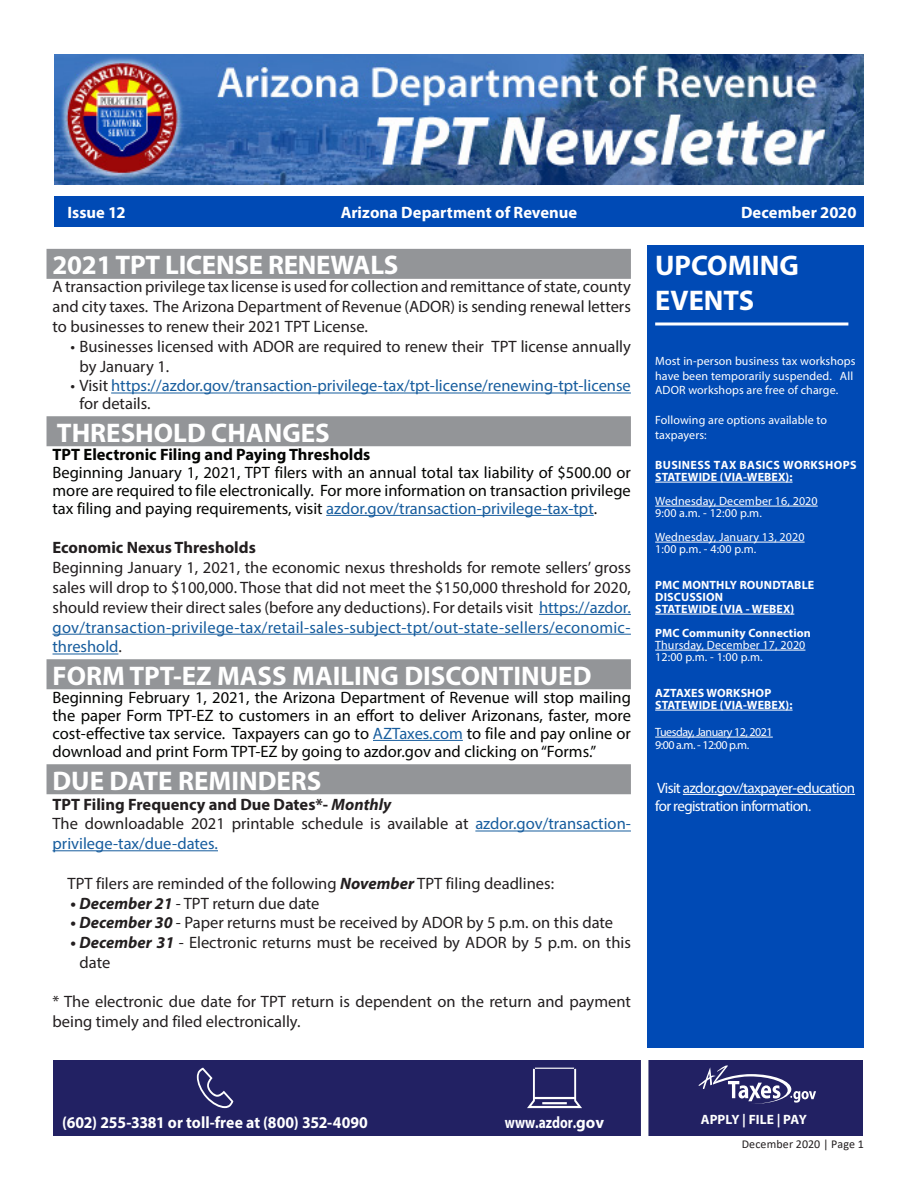
<style>
.page{position:relative;width:918px;height:1188px;background:#fff}
.page>*{position:absolute;margin:0;border:0;box-sizing:border-box;transform-origin:0 0}
.t1{font:700 28.5px "Myriad Pro";color:#fff}
.Headers{font:700 27px "Myriad Pro";color:#fff}
.t2{font:16.5px/19.8px "Myriad Pro";color:#231f20}
.t3{font:16.5px/18px "Myriad Pro";color:#040503;text-align:justify}
.t4{font:16.5px/18px "Myriad Pro";color:#175d9e}
.t5{font:700 16.5px "Myriad Pro";color:#231f20}
.t6{font:700 16.5px "Myriad Pro";color:#fff}
.t7{font:700 16.5px "Myriad Pro";color:#fff;scale:.95 1}
.t8{font:700 16.5px "Myriad Pro";color:#040503}
.t9{font:700 16.5px "Myriad Pro";color:#fff;scale:.81 1}
.t10{font:15px/18px "Myriad Pro";letter-spacing:-.04em;color:#fff}
.t11{font:700 13.5px "Myriad Pro";color:#fff}
.t12{font:12px/15px "Myriad Pro";letter-spacing:.01em;color:#fff}
.t13{font:700 12px/12px "Myriad Pro";letter-spacing:.01em;color:#fff}
.t14{font:700 12px "Myriad Pro";letter-spacing:.03em;color:#fff}
.t15{font:12px "Myriad Pro";letter-spacing:-.04em;color:#fff}
.t16{font:12px "Calibri";letter-spacing:.01em;color:#231f20}
.s1{color:#231f20}
.s2{color:#175d9e}
.s3{font-style:italic}
.s4{font-weight:700;font-style:italic}
</style>
<div class="page">
<img style="left:54px;top:54px;width:810px;height:131px">
<div style="left:53px;top:1060px;width:810px;height:76px;background:#222163"></div>
<svg style="left:527px;top:1068px;width:55px;height:40px"></svg>
<svg style="left:197px;top:1068px;width:36px;height:40px"></svg>
<svg style="left:698px;top:1065px;width:118px;height:39px"></svg>
<div style="left:641px;top:1053px;width:7px;height:89px;background:#fff"></div>
<div style="left:47px;top:249px;width:584px;height:30px;background:#939598"></div>
<hr style="left:111px;top:393px;width:520px;height:1px;background:#175d9e">
<div style="left:47px;top:416px;width:584px;height:30px;background:#939598"></div>
<hr style="left:326px;top:515px;width:268px;height:1px;background:#175d9e">
<hr style="left:539px;top:614px;width:92px;height:1px;background:#175d9e">
<hr style="left:53px;top:634px;width:578px;height:1px;background:#175d9e">
<hr style="left:53px;top:654px;width:65px;height:1px;background:#175d9e">
<div style="left:47px;top:659px;width:584px;height:30px;background:#939598"></div>
<hr style="left:373px;top:740px;width:90px;height:1px;background:#175d9e">
<div style="left:47px;top:764px;width:584px;height:30px;background:#939598"></div>
<hr style="left:475px;top:831px;width:156px;height:1px;background:#175d9e">
<hr style="left:53px;top:850px;width:165px;height:1px;background:#175d9e">
<div style="left:54px;top:196px;width:810px;height:31px;background:#004ab5"></div>
<div style="left:648px;top:245px;width:216px;height:803px;background:#004ab5"></div>
<hr style="left:655px;top:482px;width:138px;height:1px;background:#fff">
<hr style="left:655px;top:506px;width:163px;height:1px;background:#fff">
<hr style="left:655px;top:542px;width:150px;height:1px;background:#fff">
<hr style="left:655px;top:614px;width:139px;height:1px;background:#fff">
<hr style="left:655px;top:650px;width:150px;height:1px;background:#fff">
<hr style="left:655px;top:710px;width:138px;height:1px;background:#fff">
<hr style="left:655px;top:737px;width:118px;height:1px;background:#fff">
<hr style="left:683px;top:794px;width:172px;height:1px;background:#fff">
<svg style="left:655px;top:322px;width:193px;height:4px"></svg>
<p class="t6" style="left:68px;top:201px;width:60px">Issue 12</p>
<p class="t6" style="left:341px;top:201px;width:238px">Arizona Department of Revenue</p>
<p class="t6" style="left:741px;top:201px;width:117px">December 2020</p>
<p class="t1" style="left:655px;top:247px;width:145px">UPCOMING</p>
<p class="t1" style="left:655px;top:281px;width:101px">EVENTS</p>
<p class="Headers" style="left:53px;top:248px;width:347px">2021 TPT LICENSE RENEWALS</p>
<p class="t2" style="left:53px;top:277px;width:580px;text-align:justify">A transaction privilege tax license is used for collection and remittance of state, county and city taxes. The Arizona Department of Revenue (ADOR) is sending renewal letters to businesses to renew their 2021 TPT License.</p>
<p class="t2" style="left:80px;top:336px;width:553px;text-indent:-9px">• Businesses licensed with ADOR are required to renew their TPT license annually by January 1.</p>
<p class="t4" style="left:80px;top:377px;width:553px;text-indent:-9px"><span class="s1">• Visit</span> https://azdor.gov/transaction-privilege-tax/tpt-license/renewing-tpt-license <span class="s1">for details.</span></p>
<p class="Headers" style="left:57px;top:415px;width:274px">THRESHOLD CHANGES</p>
<p class="t8" style="left:53px;top:443px;width:319px">TPT Electronic Filing and Paying Thresholds</p>
<p class="t3" style="left:53px;top:463px;width:580px">Beginning January 1, 2021, TPT filers with an annual total tax liability of $500.00 or more are required to file electronically. For more information on transaction privilege tax filing and paying requirements, visit <span class="s2">azdor.gov/transaction-privilege-tax-tpt</span>.</p>
<p class="t5" style="left:53px;top:537px;width:205px">Economic Nexus Thresholds</p>
<p class="t2" style="left:53px;top:557px;width:580px;text-align:justify">Beginning January 1, 2021, the economic nexus thresholds for remote sellers’ gross sales will drop to $100,000. Those that did not meet the $150,000 threshold for 2020, should review their direct sales (before any deductions). For details visit <span class="s2">https://azdor. gov/transaction-privilege-tax/retail-sales-subject-tpt/out-state-sellers/economic&shy;threshold</span>.</p>
<p class="Headers" style="left:53px;top:658px;width:540px">FORM TPT-EZ MASS MAILING DISCONTINUED</p>
<p class="t3" style="left:53px;top:688px;width:580px">Beginning February 1, 2021, the Arizona Department of Revenue will stop mailing the paper Form TPT-EZ to customers in an effort to deliver Arizonans, faster, more cost-effective tax service. Taxpayers can go to <span class="s2">AZTaxes.com</span> to file and pay online or download and print Form TPT-EZ by going to azdor.gov and clicking on “Forms.”</p>
<p class="Headers" style="left:53px;top:763px;width:270px">DUE DATE REMINDERS</p>
<p class="t5" style="left:53px;top:793px;width:340px">TPT Filing Frequency and Due Dates*- <span class="s3">Monthly</span></p>
<p class="t2" style="left:53px;top:814px;width:580px">The downloadable 2021 printable schedule is available at <span class="s2">azdor.gov/transaction&shy;privilege-tax/due-dates.</span></p>
<p class="t2" style="left:68px;top:873px;width:488px">TPT filers are reminded of the following <span class="s4">November</span> TPT filing deadlines:</p>
<p class="t2" style="left:71px;top:893px;width:251px"><span class="s4">• December 21</span> - TPT return due date</p>
<p class="t2" style="left:71px;top:913px;width:544px"><span class="s4">• December 30</span> - Paper returns must be received by ADOR by 5 p.m. on this date</p>
<p class="t2" style="left:80px;top:932px;width:553px;text-indent:-9px"><span class="s4">• December 31</span> - Electronic returns must be received by ADOR by 5 p.m. on this date</p>
<p class="t2" style="left:53px;top:992px;width:580px">* The electronic due date for TPT return is dependent on the return and payment being timely and filed electronically.</p>
<p class="t12" style="left:655px;top:354px;width:202px">Most in-person business tax workshops have been temporarily suspended. All</p>
<p class="t12" style="left:655px;top:382px;width:184px">ADOR workshops are free of charge.</p>
<p class="t12" style="left:655px;top:412px;width:173px">Following are options available to taxpayers:</p>
<p class="t14" style="left:655px;top:457px;width:203px">BUSINESS TAX BASICS WORKSHOPS</p>
<p class="t13" style="left:655px;top:470px;width:139px">STATEWIDE (VIA-WEBEX):</p>
<p class="t12" style="left:655px;top:493px;width:164px">Wednesday, December 16, 2020</p>
<p class="t12" style="left:655px;top:505px;width:108px">9:00 a.m. - 12:00 p.m.</p>
<p class="t12" style="left:655px;top:529px;width:151px">Wednesday, January 13, 2020</p>
<p class="t12" style="left:655px;top:541px;width:103px">1:00 p.m. - 4:00 p.m.</p>
<p class="t13" style="left:655px;top:578px;width:161px">PMC MONTHLY ROUNDTABLE<br>DISCUSSION</p>
<p class="t13" style="left:655px;top:602px;width:141px">STATEWIDE (VIA - WEBEX)</p>
<p class="t13" style="left:655px;top:626px;width:157px">PMC Community Connection</p>
<p class="t12" style="left:655px;top:637px;width:152px">Thursday, December 17, 2020</p>
<p class="t12" style="left:655px;top:649px;width:109px">12:00 p.m. - 1:00 p.m.</p>
<p class="t13" style="left:655px;top:686px;width:118px">AZTAXES WORKSHOP</p>
<p class="t13" style="left:655px;top:698px;width:139px">STATEWIDE (VIA-WEBEX):</p>
<p class="t15" style="left:655px;top:724px;width:119px">Tuesday, January 12, 2021</p>
<p class="t12" style="left:655px;top:738px;width:96px">9:00 a.m. - 12:00 p.m.</p>
<p class="t10" style="left:655px;top:779px;width:201px">Visit azdor.gov/taxpayer-education for registration information.</p>
<p class="t7" style="left:62px;top:1112px;width:323px">(602) 255-3381 or toll-free at (800) 352-4090</p>
<p class="t9" style="left:505px;top:1112px;width:124px">www.azdor.gov</p>
<p class="t11" style="left:701px;top:1110px;width:107px">APPLY | FILE | PAY</p>
<p class="t16" style="left:742px;top:1135px;width:124px">December 2020 | Page 1</p>
</div>
